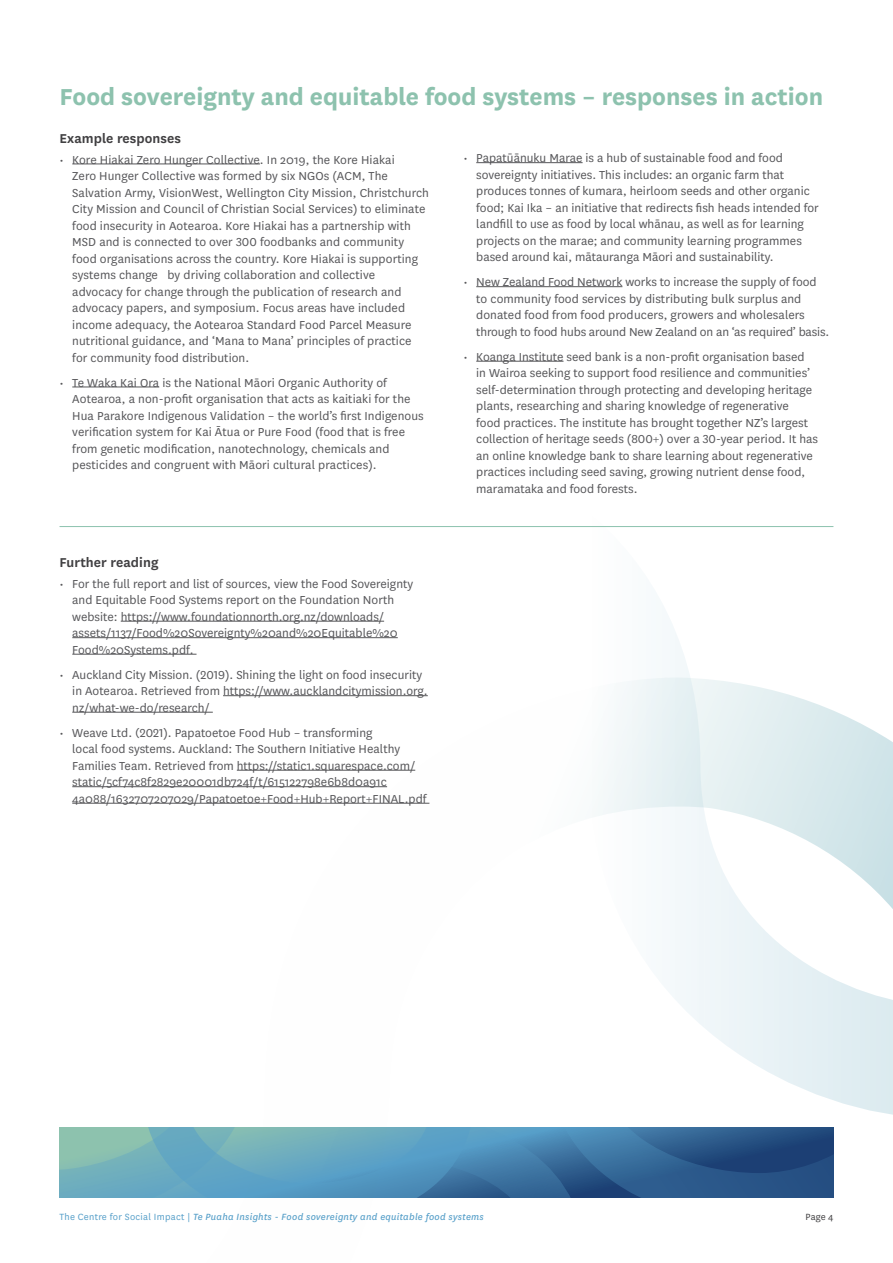
<style>
.page{position:relative;width:893px;height:1263px;background:#fff}
.page>*{position:absolute;margin:0;border:0;box-sizing:border-box;transform-origin:0 0}
.t1{font:700 27px "National";color:#8dc2ae}
.t2{font:600 15px "National";letter-spacing:.005em;color:#414042}
.t3{font:13.5px/16.5px "National";color:#565659}
.t4{font:italic 10.5px "National";letter-spacing:.025em;color:#569fc9}
.t5{font:10.5px "National";color:#414042}
.s1{font-style:normal}
</style>
<div class="page">
<svg style="left:59px;top:674px;width:834px;height:524px"></svg>
<hr style="left:121px;top:621px;width:263px;height:1px;background:#565659">
<hr style="left:72px;top:637px;width:326px;height:1px;background:#565659">
<hr style="left:72px;top:654px;width:125px;height:1px;background:#565659">
<hr style="left:223px;top:695px;width:205px;height:1px;background:#565659">
<hr style="left:72px;top:712px;width:141px;height:1px;background:#565659">
<hr style="left:237px;top:770px;width:178px;height:1px;background:#565659">
<hr style="left:72px;top:786px;width:315px;height:1px;background:#565659">
<hr style="left:72px;top:803px;width:357px;height:1px;background:#565659">
<hr style="left:72px;top:164px;width:188px;height:1px;background:#565659">
<hr style="left:72px;top:387px;width:87px;height:1px;background:#565659">
<hr style="left:476px;top:162px;width:107px;height:1px;background:#565659">
<hr style="left:476px;top:286px;width:146px;height:1px;background:#565659">
<hr style="left:476px;top:361px;width:87px;height:1px;background:#565659">
<hr style="left:60px;top:526px;width:773px;height:1px;background:#8dc2ae">
<h1 class="t1" style="left:60px;top:78px;width:765px">Food sovereignty and equitable food systems – responses in action</h1>
<p class="t2" style="left:60px;top:128px;width:123px">Example responses</p>
<p class="t3" style="left:72px;top:151px;width:358px;text-indent:-13px">• Kore Hiakai Zero Hunger Collective. In 2019, the Kore Hiakai<br>Zero Hunger Collective was formed by six NGOs (ACM, The Salvation Army, VisionWest, Wellington City Mission, Christchurch City Mission and Council of Christian Social Services) to eliminate food insecurity in Aotearoa. Kore Hiakai has a partnership with MSD and is connected to over 300 foodbanks and community food organisations across the country. Kore Hiakai is supporting systems change by driving collaboration and collective advocacy for change through the publication of research and advocacy papers, and symposium. Focus areas have included income adequacy, the Aotearoa Standard Food Parcel Measure nutritional guidance, and ‘Mana to Mana’ principles of practice for community food distribution.</p>
<p class="t3" style="left:72px;top:374px;width:353px;text-indent:-13px">• Te Waka Kai Ora is the National Māori Organic Authority of Aotearoa, a non-profit organisation that acts as kaitiaki for the Hua Parakore Indigenous Validation – the world’s first Indigenous verification system for Kai Ātua or Pure Food (food that is free from genetic modification, nanotechnology, chemicals and pesticides and congruent with Māori cultural practices).</p>
<p class="t2" style="left:60px;top:552px;width:100px">Further reading</p>
<p class="t3" style="left:72px;top:575px;width:342px;text-indent:-13px">• For the full report and list of sources, view the Food Sovereignty and Equitable Food Systems report on the Foundation North website: https://www.foundationnorth.org.nz/downloads/ assets/1137/Food%20Sovereignty%20and%20Equitable%20<br>Food%20Systems.pdf.</p>
<p class="t3" style="left:72px;top:666px;width:357px;text-indent:-13px">• Auckland City Mission. (2019). Shining the light on food insecurity in Aotearoa. Retrieved from https://www.aucklandcitymission.org. nz/what-we-do/research/</p>
<p class="t3" style="left:72px;top:724px;width:356px;text-indent:-13px">• Weave Ltd. (2021). Papatoetoe Food Hub – transforming<br>local food systems. Auckland: The Southern Initiative Healthy Families Team. Retrieved from https://static1.squarespace.com/ static/5cf74c8f2829e20001db724f/t/615122798e6b8d0a91c 4a088/1632707207029/Papatoetoe+Food+Hub+Report+FINAL.pdf</p>
<p class="t3" style="left:476px;top:149px;width:344px;text-indent:-13px">• Papatūānuku Marae is a hub of sustainable food and food sovereignty initiatives. This includes: an organic farm that produces tonnes of kumara, heirloom seeds and other organic food; Kai Ika – an initiative that redirects fish heads intended for landfill to use as food by local whānau, as well as for learning projects on the marae; and community learning programmes based around kai, mātauranga Māori and sustainability.</p>
<p class="t3" style="left:476px;top:273px;width:355px;text-indent:-13px">• New Zealand Food Network works to increase the supply of food to community food services by distributing bulk surplus and donated food from food producers, growers and wholesalers through to food hubs around New Zealand on an ‘as required’ basis.</p>
<p class="t3" style="left:476px;top:348px;width:343px;text-indent:-13px">• Koanga Institute seed bank is a non-profit organisation based<br>in Wairoa seeking to support food resilience and communities’ self-determination through protecting and developing heritage plants, researching and sharing knowledge of regenerative<br>food practices. The institute has brought together NZ’s largest collection of heritage seeds (800+) over a 30-year period. It has an online knowledge bank to share learning about regenerative practices including seed saving, growing nutrient dense food, maramataka and food forests.</p>
<p class="t4" style="left:60px;top:1210px;width:426px"><span class="s1">The Centre for Social Impact |</span> Te Puaha Insights - Food sovereignty and equitable food systems</p>
<p class="t5" style="left:805px;top:1210px;width:29px">Page 4</p>
</div>
